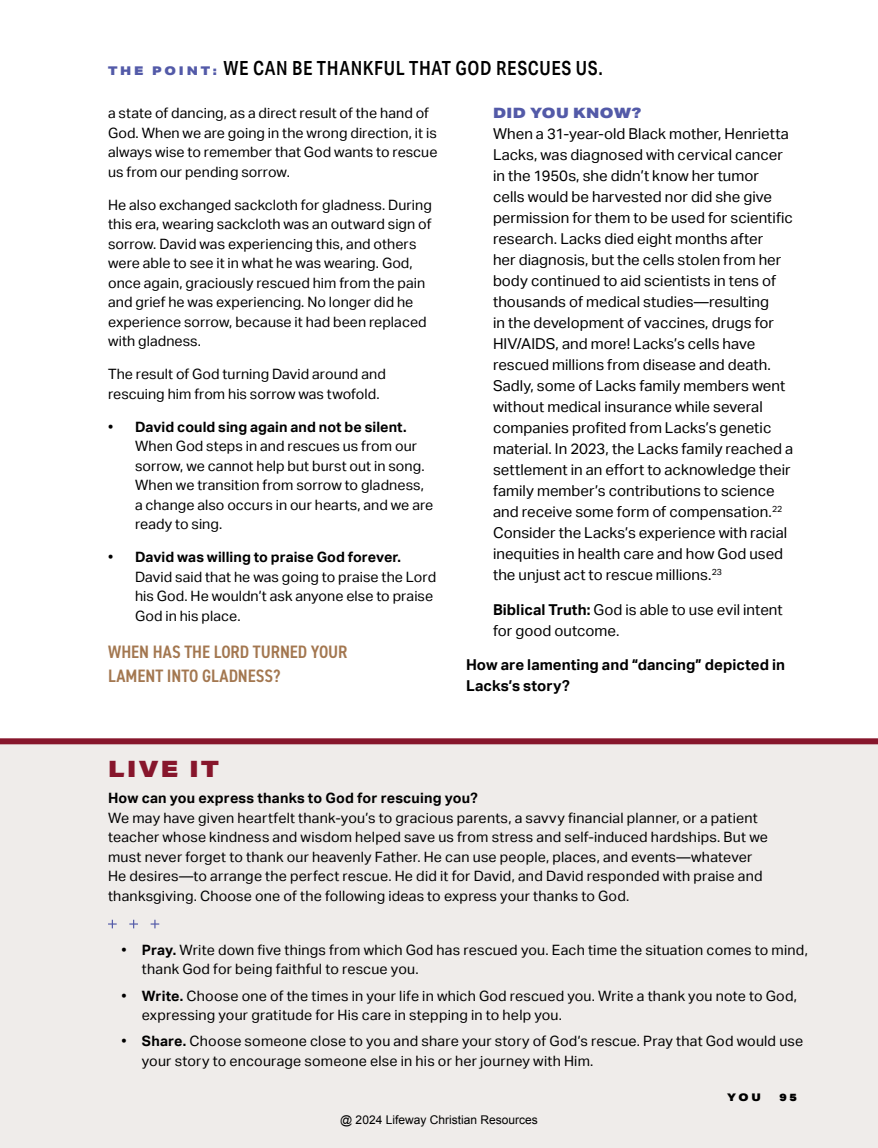
<style>
.page{position:relative;width:878px;height:1148px;background:#fff}
.page>*{position:absolute;margin:0;border:0;box-sizing:border-box;transform-origin:0 0}
.t1{font:900 22.5px "Aktiv Grotesk Ex";letter-spacing:.105em;color:#87162c}
.t2{font:500 19.5px "Aktiv Grotesk Cd";letter-spacing:.035em;color:#000}
.t3{font:600 condensed 18px/24px "DIN2014";color:#a37750}
.t4{font:15px/21px "Aktiv Grotesk";color:#000}
.t5{font:700 15px/21px "Aktiv Grotesk";letter-spacing:.005em;color:#000}
.t6{font:14.25px/19.5px "Aktiv Grotesk";letter-spacing:.01em;color:#000}
.t7{font:700 14.25px "Aktiv Grotesk";letter-spacing:.015em;color:#000}
.t8{font:900 14.25px "Aktiv Grotesk Ex";letter-spacing:.025em;color:#535aa8}
.t9{font:12px "Arial";color:#000}
.t10{font:900 10.5px "Aktiv Grotesk Ex";color:#000}
.s1{font-family:"Aktiv Grotesk Ex";font-weight:900;font-size:12px;color:#535aa8}
.s2{font-weight:700}
</style>
<div class="page">
<div style="left:0;top:741px;width:878px;height:407px;background:#efecea"></div>
<div style="left:0;top:738px;width:878px;height:6px;background:#87162c"></div>
<svg style="left:108px;top:919px;width:51px;height:9px"></svg>
<h2 class="t2" style="left:108px;top:56px;width:496px"><span class="s1">T H E P O I N T :</span> WE CAN BE THANKFUL THAT GOD RESCUES US.</h2>
<p class="t6" style="left:108px;top:103px;width:331px">a state of dancing, as a direct result of the hand of God. When we are going in the wrong direction, it is always wise to remember that God wants to rescue us from our pending sorrow.</p>
<p class="t6" style="left:108px;top:195px;width:325px">He also exchanged sackcloth for gladness. During this era, wearing sackcloth was an outward sign of sorrow. David was experiencing this, and others were able to see it in what he was wearing. God, once again, graciously rescued him from the pain and grief he was experiencing. No longer did he experience sorrow, because it had been replaced with gladness.</p>
<p class="t6" style="left:108px;top:364px;width:279px">The result of God turning David around and rescuing him from his sorrow was twofold.</p>
<p class="t6" style="left:135px;top:417px;width:300px;text-indent:-27px">• <span class="s2">David could sing again and not be silent.<br></span>When God steps in and rescues us from our sorrow, we cannot help but burst out in song.<br>When we transition from sorrow to gladness, a change also occurs in our hearts, and we are ready to sing.</p>
<p class="t6" style="left:135px;top:547px;width:302px;text-indent:-27px">• <span class="s2">David was willing to praise God forever.<br></span>David said that he was going to praise the Lord his God. He wouldn’t ask anyone else to praise God in his place.</p>
<p class="t3" style="left:108px;top:640px;width:241px">WHEN HAS THE LORD TURNED YOUR<br>LAMENT INTO GLADNESS?</p>
<p class="t8" style="left:493px;top:104px;width:150px">DID YOU KNOW?</p>
<p class="t4" style="left:493px;top:123px;width:302px">When a 31-year-old Black mother, Henrietta Lacks, was diagnosed with cervical cancer in the 1950s, she didn’t know her tumor cells would be harvested nor did she give permission for them to be used for scientific research. Lacks died eight months after<br>her diagnosis, but the cells stolen from her body continued to aid scientists in tens of thousands of medical studies—resulting<br>in the development of vaccines, drugs for HIV/AIDS, and more! Lacks’s cells have rescued millions from disease and death.<br>Sadly, some of Lacks family members went without medical insurance while several companies profited from Lacks’s genetic material. In 2023, the Lacks family reached a settlement in an effort to acknowledge their family member’s contributions to science and receive some form of compensation.<sup>22<br></sup>Consider the Lacks’s experience with racial inequities in health care and how God used the unjust act to rescue millions.<sup>23</sup></p>
<p class="t4" style="left:493px;top:599px;width:291px"><span class="s2">Biblical Truth:</span> God is able to use evil intent for good outcome.</p>
<p class="t5" style="left:466px;top:654px;width:320px">How are lamenting and “dancing” depicted in<br>Lacks’s story?</p>
<h1 class="t1" style="left:108px;top:754px;width:112px">LIVE IT</h1>
<p class="t7" style="left:108px;top:790px;width:371px">How can you express thanks to God for rescuing you?</p>
<p class="t6" style="left:108px;top:808px;width:661px">We may have given heartfelt thank-you’s to gracious parents, a savvy financial planner, or a patient teacher whose kindness and wisdom helped save us from stress and self-induced hardships. But we must never forget to thank our heavenly Father. He can use people, places, and events—whatever He desires—to arrange the perfect rescue. He did it for David, and David responded with praise and thanksgiving. Choose one of the following ideas to express your thanks to God.</p>
<p class="t6" style="left:142px;top:940px;width:667px;text-indent:-20px">• <span class="s2">Pray.</span> Write down five things from which God has rescued you. Each time the situation comes to mind, thank God for being faithful to rescue you.</p>
<p class="t6" style="left:142px;top:985px;width:656px;text-indent:-20px">• <span class="s2">Write.</span> Choose one of the times in your life in which God rescued you. Write a thank you note to God, expressing your gratitude for His care in stepping in to help you.</p>
<p class="t6" style="left:142px;top:1031px;width:663px;text-indent:-20px">• <span class="s2">Share.</span> Choose someone close to you and share your story of God’s rescue. Pray that God would use your story to encourage someone else in his or her journey with Him.</p>
<p class="t9" style="left:340px;top:1111px;width:199px">@ 2024 Lifeway Christian Resources</p>
<p class="t10" style="left:727px;top:1090px;width:35px">YOU</p>
<p class="t10" style="left:779px;top:1090px;width:19px">9 5</p>
</div>
